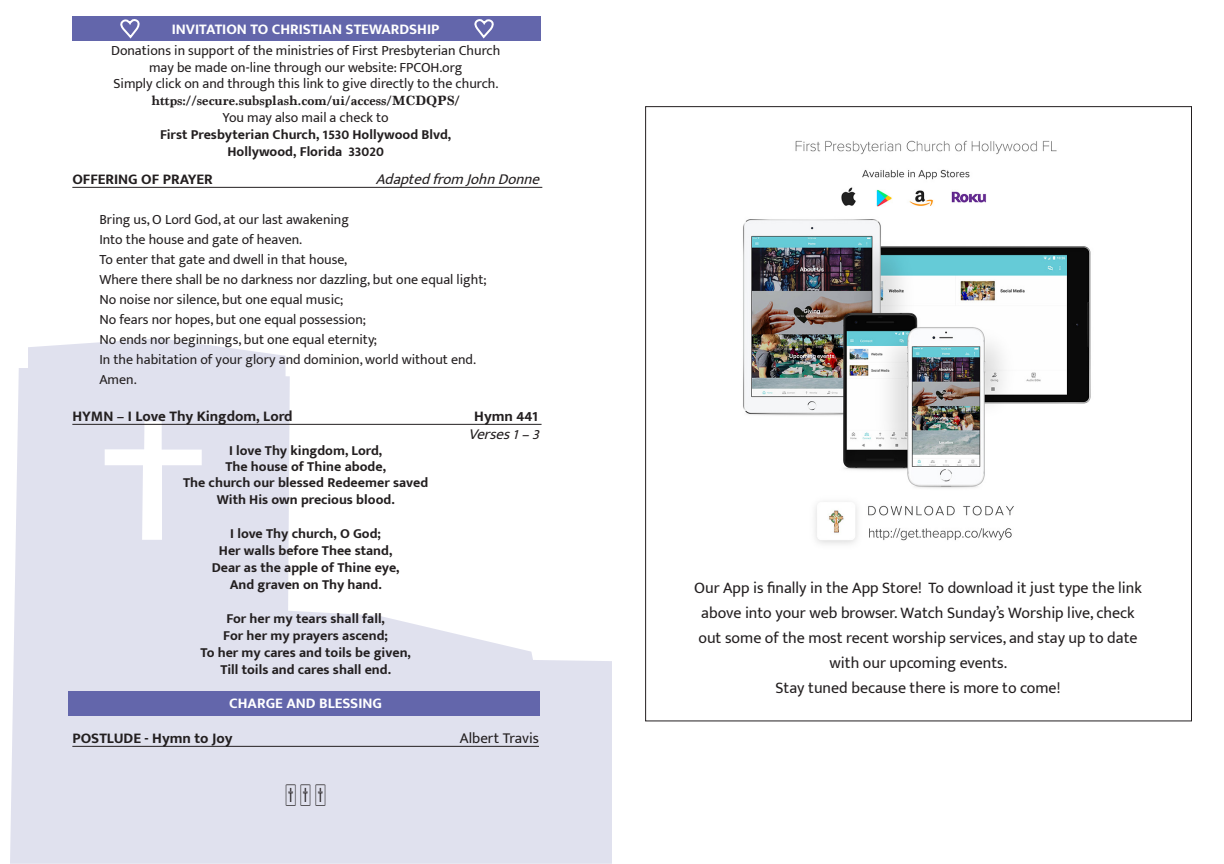
<style>
.page{position:relative;width:1224px;height:864px;background:#fff}
.page>*{position:absolute;margin:0;border:0;box-sizing:border-box;transform-origin:0 0}
.t1{font:16px/25px "Mukta Mahee";color:#231f20;text-align:center}
.t2{font:700 15px "Mukta Mahee";color:#231f20}
.t3{font:700 15px "Mukta Mahee";color:#fff}
.t4{font:italic 15px "Mukta Mahee";color:#231f20}
.t5{font:15px "Mukta Mahee";color:#231f20}
.t6{font:14px/20px "Mukta Mahee";color:#231f20}
.t7{font:700 14px "Mukta Mahee";color:#231f20}
.t8{font:700 14px "Marion";color:#231f20}
</style>
<div class="page">
<svg style="left:10px;top:338px;width:602px;height:526px;fill:#e0e1ee"></svg>
<div style="left:72px;top:17px;width:469px;height:24px;background:#6366ab"></div>
<svg style="left:120px;top:19px;width:20px;height:20px"></svg>
<svg style="left:474px;top:19px;width:20px;height:20px"></svg>
<div style="left:68px;top:691px;width:472px;height:25px;background:#6366ab"></div>
<hr style="left:72px;top:187px;width:470px;height:1px;background:#231f20">
<hr style="left:72px;top:424px;width:470px;height:1px;background:#231f20">
<hr style="left:72px;top:746px;width:467px;height:1px;background:#231f20">
<img style="left:743px;top:140px;width:348px;height:404px">
<svg style="left:286px;top:785px;width:39px;height:21px"></svg>
<p class="t3" style="left:172px;top:20px;width:269px">INVITATION TO CHRISTIAN STEWARDSHIP</p>
<p class="t6" style="left:111px;top:40px;width:391px">Donations in support of the ministries of First Presbyterian Church</p>
<p class="t6" style="left:149px;top:57px;width:315px">may be made on-line through our website: FPCOH.org</p>
<p class="t6" style="left:114px;top:74px;width:386px">Simply click on and through this link to give directly to the church.</p>
<p class="t8" style="left:151px;top:92px;width:310px">https://secure.subsplash.com/ui/access/MCDQPS/</p>
<p class="t6" style="left:223px;top:107px;width:168px">You may also mail a check to</p>
<p class="t7" style="left:160px;top:126px;width:293px">First Presbyterian Church, 1530 Hollywood Blvd,</p>
<p class="t7" style="left:227px;top:143px;width:158px">Hollywood, Florida 33020</p>
<p class="t2" style="left:72px;top:170px;width:142px">OFFERING OF PRAYER</p>
<p class="t4" style="left:376px;top:170px;width:170px">Adaptedfrom JohnDonne</p>
<p class="t6" style="left:99px;top:210px;width:251px">Bring us, O Lord God, at our last awakening</p>
<p class="t6" style="left:99px;top:230px;width:204px">Into the house and gate of heaven.</p>
<p class="t6" style="left:99px;top:250px;width:249px">To enter that gate and dwell in that house,</p>
<p class="t6" style="left:99px;top:270px;width:389px">Where there shall be no darkness nor dazzling, but one equal light;</p>
<p class="t6" style="left:99px;top:290px;width:246px">No noise nor silence, but one equal music;</p>
<p class="t6" style="left:99px;top:310px;width:268px">No fears nor hopes, but one equal possession;</p>
<p class="t6" style="left:99px;top:330px;width:279px">No ends nor beginnings, but one equal eternity;</p>
<p class="t6" style="left:99px;top:350px;width:378px">In the habitation of your glory and dominion, world without end.<br>Amen.</p>
<p class="t2" style="left:72px;top:407px;width:222px">HYMN – I Love Thy Kingdom, Lord</p>
<p class="t2" style="left:474px;top:407px;width:65px">Hymn 441</p>
<p class="t4" style="left:468px;top:425px;width:78px">Verses1–3</p>
<p class="t7" style="left:229px;top:442px;width:155px">I love Thy kingdom, Lord,</p>
<p class="t7" style="left:225px;top:458px;width:162px">The house of Thine abode,</p>
<p class="t7" style="left:183px;top:474px;width:247px">The church our blessed Redeemer saved</p>
<p class="t7" style="left:217px;top:491px;width:179px">With His own precious blood.</p>
<p class="t7" style="left:230px;top:525px;width:152px">I love Thy church, O God;</p>
<p class="t7" style="left:219px;top:542px;width:175px">Her walls before Thee stand,</p>
<p class="t7" style="left:212px;top:559px;width:189px">Dear as the apple of Thine eye,</p>
<p class="t7" style="left:230px;top:576px;width:153px">And graven on Thy hand.</p>
<p class="t7" style="left:226px;top:610px;width:160px">For her my tears shall fall,</p>
<p class="t7" style="left:223px;top:627px;width:166px">For her my prayers ascend;</p>
<p class="t7" style="left:200px;top:644px;width:212px">To her my cares and toils be given,</p>
<p class="t7" style="left:220px;top:661px;width:172px">Till toils and cares shall end.</p>
<p class="t3" style="left:229px;top:694px;width:154px">CHARGE AND BLESSING</p>
<p class="t2" style="left:72px;top:729px;width:162px">POSTLUDE - Hymn to Joy</p>
<p class="t5" style="left:460px;top:729px;width:81px">Albert Travis</p>
<p class="t1" style="left:694px;top:575px;width:449px">Our App is finally in the App Store! To download it just type the link above into your web browser. Watch Sunday’s Worship live, check out some of the most recent worship services, and stay up to date with our upcoming events.</p>
<p class="t1" style="left:776px;top:675px;width:286px">Stay tuned because there is more to come!</p>
</div>
